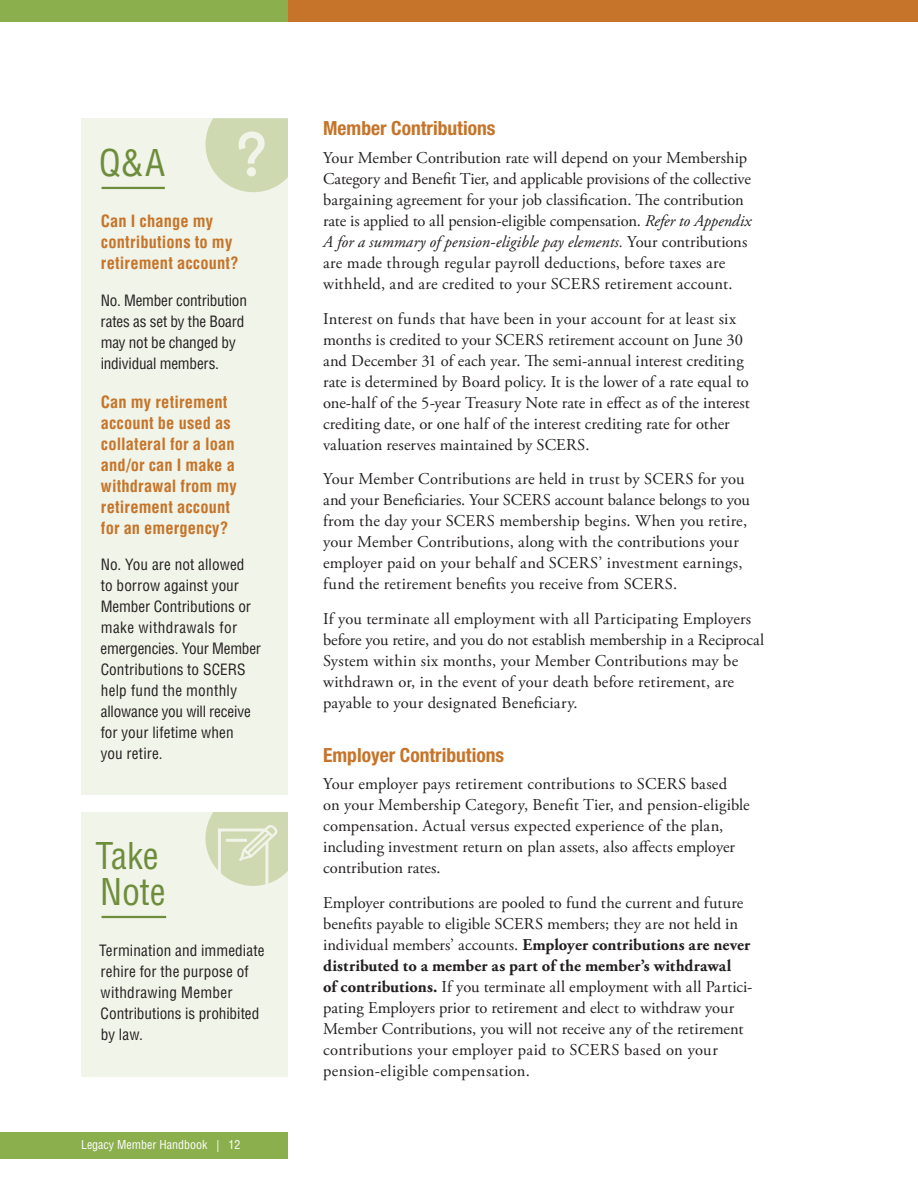
<style>
.page{position:relative;width:918px;height:1188px;background:#fff}
.page>*{position:absolute;margin:0;border:0;box-sizing:border-box;transform-origin:0 0}
.t1{font:500 62.55px "Edmondsans";color:#f1f4e9}
.SideBar-Header{font:condensed 36px/36px "Helvetica LT Std";letter-spacing:-.005em;color:#6e8d3c}
.Header_3_-_Orange{font:700 condensed 19.5px "Helvetica Neue LT Std";color:#c57429}
.Body{font:16.5px/21px "Adobe Garamond Pro";letter-spacing:.005em;color:#231f20}
.Sidebar-Subhead{font:700 condensed 16.5px/21px "Helvetica LT Std";letter-spacing:.01em;color:#c57429}
.Side_bar_text{font:condensed 15.15px/21px "Helvetica LT Std";color:#231f20}
.Sidebar-Subhead-2{font:condensed 15.15px/21px "Helvetica LT Std";letter-spacing:.005em;color:#231f20}
.t2{font:condensed 12px "Helvetica LT Std";color:#fff}
.s1{font-style:italic}
.s2{font-weight:700}
</style>
<div class="page">
<div style="left:288px;top:0;width:630px;height:22px;background:#c57429"></div>
<div style="left:0;top:0;width:288px;height:22px;background:#8caf4d"></div>
<div style="left:0;top:1132px;width:288px;height:27px;background:#8caf4d"></div>
<div style="left:81px;top:812px;width:207px;height:265px;background:#f1f4e9"></div>
<div style="left:81px;top:118px;width:207px;height:677px;background:#f1f4e9"></div>
<svg style="left:205px;top:118px;width:83px;height:74px;background:#d2dcb7"></svg>
<svg style="left:205px;top:812px;width:83px;height:74px"></svg>
<hr style="left:265px;top:841px;width:3px;height:48px;background:#f1f4e9">
<hr style="left:226px;top:839px;width:21px;height:3px;background:#f1f4e9">
<hr style="left:102px;top:916px;width:64px;height:2px;background:#6e8d3c">
<hr style="left:102px;top:187px;width:63px;height:2px;background:#6e8d3c">
<p class="t1" style="left:236px;top:118px;width:31px">?</p>
<p class="SideBar-Header" style="left:99px;top:145px;width:68px">Q&amp;A</p>
<p class="Sidebar-Subhead" style="left:101px;top:211px;width:140px">Can I change my contributions to my retirement account?</p>
<p class="Side_bar_text" style="left:101px;top:290px;width:148px">No. Member contribution rates as set by the Board may not be changed by individual members.</p>
<p class="Sidebar-Subhead" style="left:101px;top:391px;width:138px">Can my retirement account be used as collateral for a loan and/or can I make a withdrawal from my retirement account for an emergency?</p>
<p class="Side_bar_text" style="left:101px;top:554px;width:162px">No. You are not allowed<br>to borrow against your<br>Member Contributions or make withdrawals for emergencies. Your Member<br>Contributions to SCERS help fund the monthly allowance you will receive for your lifetime when<br>you retire.</p>
<p class="SideBar-Header" style="left:96px;top:838px;width:72px">Take<br>Note</p>
<p class="Sidebar-Subhead-2" style="left:99px;top:940px;width:167px">Termination and immediate rehire for the purpose of withdrawing Member<br>Contributions is prohibited by law.</p>
<p class="t2" style="left:81px;top:1138px;width:161px">Legacy Member Handbook | 12</p>
<p class="Header_3_-_Orange" style="left:323px;top:117px;width:174px">Member Contributions</p>
<p class="Body" style="left:323px;top:148px;width:430px">Your Member Contribution rate will depend on your Membership Category and Benefit Tier, and applicable provisions of the collective bargaining agreement for your job classification. The contribution rate is applied to all pension-eligible compensation. <span class="s1">Refer to Appendix A for a summary of pension-eligible pay elements.</span> Your contributions are made through regular payroll deductions, before taxes are withheld, and are credited to your SCERS retirement account.</p>
<p class="Body" style="left:323px;top:308px;width:428px">Interest on funds that have been in your account for at least six months is credited to your SCERS retirement account on June 30 and December 31 of each year. The semi-annual interest crediting rate is determined by Board policy. It is the lower of a rate equal to one-half of the 5-year Treasury Note rate in effect as of the interest crediting date, or one half of the interest crediting rate for other valuation reserves maintained by SCERS.</p>
<p class="Body" style="left:323px;top:469px;width:428px">Your Member Contributions are held in trust by SCERS for you and your Beneficiaries. Your SCERS account balance belongs to you from the day your SCERS membership begins. When you retire, your Member Contributions, along with the contributions your employer paid on your behalf and SCERS’ investment earnings, fund the retirement benefits you receive from SCERS.</p>
<p class="Body" style="left:323px;top:608px;width:443px">If you terminate all employment with all Participating Employers before you retire, and you do not establish membership in a Reciprocal System within six months, your Member Contributions may be withdrawn or, in the event of your death before retirement, are payable to your designated Beneficiary.</p>
<p class="Header_3_-_Orange" style="left:323px;top:743px;width:183px">Employer Contributions</p>
<p class="Body" style="left:323px;top:774px;width:428px">Your employer pays retirement contributions to SCERS based<br>on your Membership Category, Benefit Tier, and pension-eligible compensation. Actual versus expected experience of the plan, including investment return on plan assets, also affects employer contribution rates.</p>
<p class="Body" style="left:323px;top:893px;width:431px">Employer contributions are pooled to fund the current and future benefits payable to eligible SCERS members; they are not held in individual members’ accounts. <span class="s2">Employer contributions are never distributed to a member as part of the member’s withdrawal<br>of contributions.</span> If you terminate all employment with all Partici&shy;pating Employers prior to retirement and elect to withdraw your Member Contributions, you will not receive any of the retirement contributions your employer paid to SCERS based on your pension-eligible compensation.</p>
</div>
